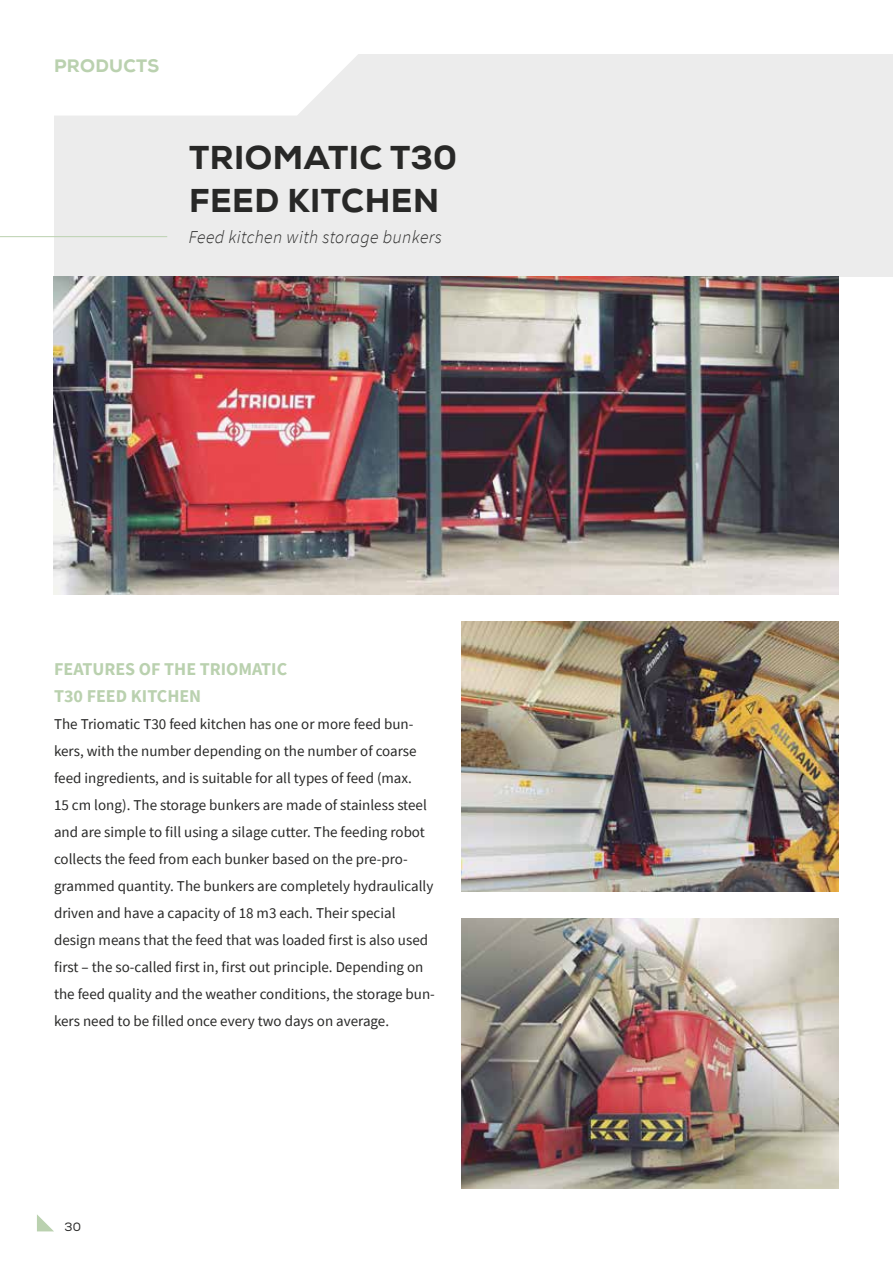
<style>
.page{position:relative;width:893px;height:1263px;background:#fff}
.page>*{position:absolute;margin:0;border:0;box-sizing:border-box;transform-origin:0 0}
.t1{font:800 33px/43.5px "Nexa";letter-spacing:.015em;color:#282827}
.t2{font:700 18px/27px "Source Sans Pro";color:#bad1af}
.t3{font:italic 300 18px "Source Sans Pro";letter-spacing:.02em;color:#282827}
.t4{font:800 18px "Nexa";letter-spacing:.015em;color:#bad1af}
.t5{font:15px/27px "Source Sans Pro";color:#282827}
.t6{font:12px "Nexa";color:#282827}
</style>
<div class="page">
<svg style="left:37px;top:1214px;width:17px;height:17px"></svg>
<div style="left:54px;top:54px;width:839px;height:222px;background:#ececec"></div>
<svg style="left:54px;top:54px;width:304px;height:61px;background:#fdfdfd"></svg>
<hr style="left:0;top:236px;width:167px;height:1px;background:#bad1af">
<img style="left:54px;top:276px;width:785px;height:318px">
<img style="left:461px;top:918px;width:378px;height:270px">
<img style="left:461px;top:621px;width:378px;height:270px">
<p class="t4" style="left:54px;top:54px;width:107px">PRODUCTS</p>
<h1 class="t1" style="left:189px;top:136px;width:269px">TRIOMATIC T30<br>FEED KITCHEN</h1>
<p class="t3" style="left:189px;top:226px;width:254px">Feed kitchen with storage bunkers</p>
<p class="t2" style="left:54px;top:655px;width:235px">FEATURES OF THE TRIOMATIC<br>T30 FEED KITCHEN</p>
<p class="t5" style="left:54px;top:710px;width:382px">The Triomatic T30 feed kitchen has one or more feed bun&shy;kers, with the number depending on the number of coarse feed ingredients, and is suitable for all types of feed (max.<br>15 cm long). The storage bunkers are made of stainless steel and are simple to fill using a silage cutter. The feeding robot collects the feed from each bunker based on the pre-pro&shy;grammed quantity. The bunkers are completely hydraulically driven and have a capacity of 18 m3 each. Their special design means that the feed that was loaded first is also used first – the so-called first in, first out principle. Depending on the feed quality and the weather conditions, the storage bun&shy;kers need to be filled once every two days on average.</p>
<p class="t6" style="left:65px;top:1220px;width:18px">30</p>
</div>
